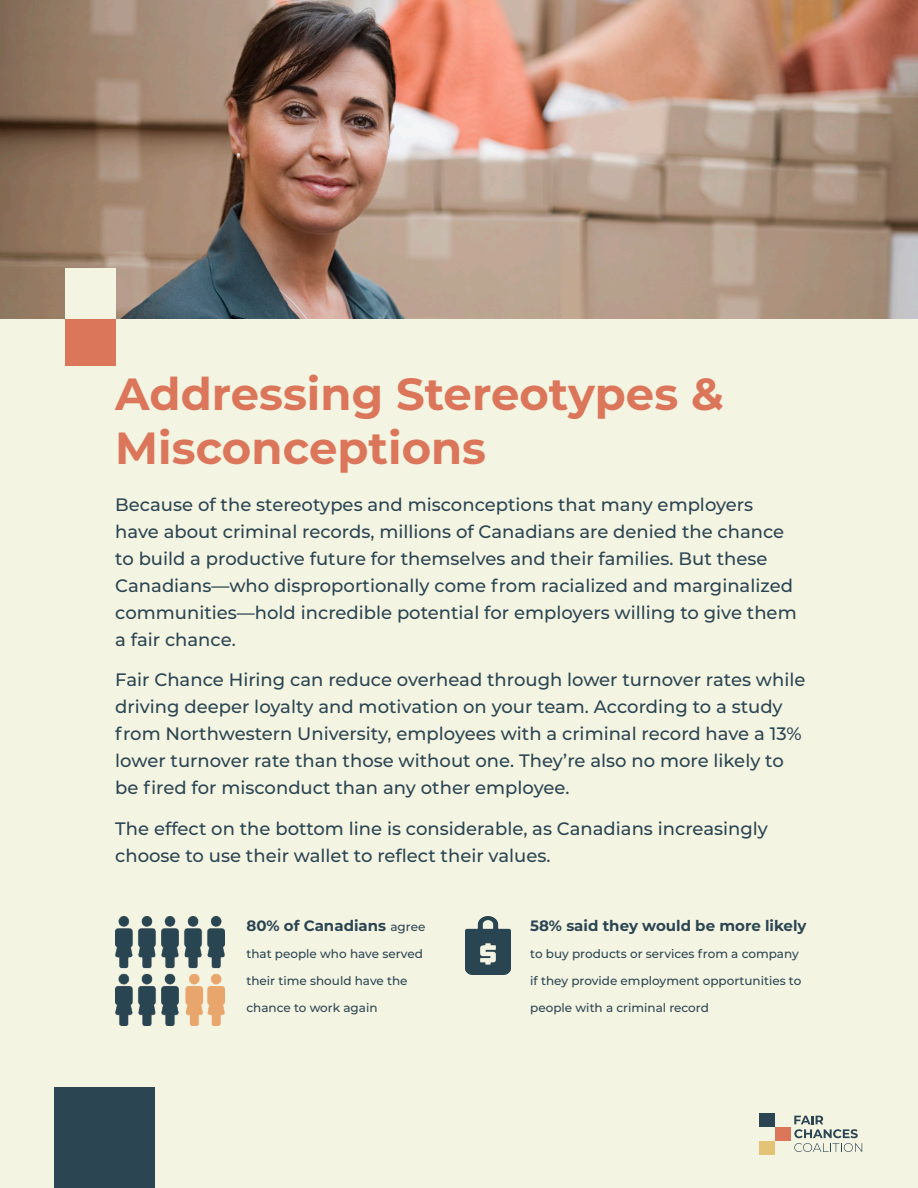
<style>
.page{position:relative;width:918px;height:1188px;background:#f4f4e2}
.page>*{position:absolute;margin:0;border:0;box-sizing:border-box;transform-origin:0 0}
.header_paragraph{font:700 45px/54px "Montserrat";color:#db765a}
.body_paragraph{font:500 18px/27px "Montserrat";color:#2b4552}
.body_paragraph-2{font:700 15px "Montserrat";color:#2b4552}
.body_paragraph-3{font:500 12px "Montserrat";color:#2b4552}
.s1{font-weight:500;font-size:12px}
</style>
<div class="page">
<div style="left:54px;top:1088px;width:100px;height:100px;background:#2b4552"></div>
<div style="left:65px;top:316px;width:50px;height:50px;background:#db765a"></div>
<img style="left:0;top:0;width:918px;height:318px">
<div style="left:65px;top:268px;width:50px;height:50px;background:#f4f4e2"></div>
<div style="left:759px;top:1114px;width:16px;height:13px;background:#2b4552"></div>
<div style="left:775px;top:1127px;width:16px;height:14px;background:#db765a"></div>
<div style="left:759px;top:1141px;width:16px;height:13px;background:#e3c376"></div>
<svg style="left:794px;top:1116px;width:68px;height:36px"></svg>
<img style="left:115px;top:917px;width:110px;height:109px">
<img style="left:466px;top:917px;width:45px;height:57px">
<p class="header_paragraph" style="left:115px;top:364px;width:610px">Addressing Stereotypes &amp;<br>Misconceptions</p>
<p class="body_paragraph" style="left:115px;top:490px;width:683px">Because of the stereotypes and misconceptions that many employers have about criminal records, millions of Canadians are denied the chance to build a productive future for themselves and their families. But these Canadians—who disproportionally come from racialized and marginalized communities—hold incredible potential for employers willing to give them a fair chance.</p>
<p class="body_paragraph" style="left:115px;top:665px;width:692px">Fair Chance Hiring can reduce overhead through lower turnover rates while driving deeper loyalty and motivation on your team. According to a study from Northwestern University, employees with a criminal record have a 13% lower turnover rate than those without one. They’re also no more likely to be fired for misconduct than any other employee.</p>
<p class="body_paragraph" style="left:115px;top:814px;width:654px">The effect on the bottom line is considerable, as Canadians increasingly choose to use their wallet to reflect their values.</p>
<p class="body_paragraph-2" style="left:246px;top:915px;width:180px">80% of Canadians <span class="s1">agree</span></p>
<p class="body_paragraph-3" style="left:246px;top:946px;width:178px">that people who have served</p>
<p class="body_paragraph-3" style="left:246px;top:973px;width:163px">their time should have the</p>
<p class="body_paragraph-3" style="left:246px;top:1000px;width:133px">chance to work again</p>
<p class="body_paragraph-2" style="left:530px;top:915px;width:278px">58% said they would be more likely</p>
<p class="body_paragraph-3" style="left:530px;top:946px;width:270px">to buy products or services from a company</p>
<p class="body_paragraph-3" style="left:530px;top:973px;width:273px">if they provide employment opportunities to</p>
<p class="body_paragraph-3" style="left:530px;top:1000px;width:180px">people with a criminal record</p>
</div>
